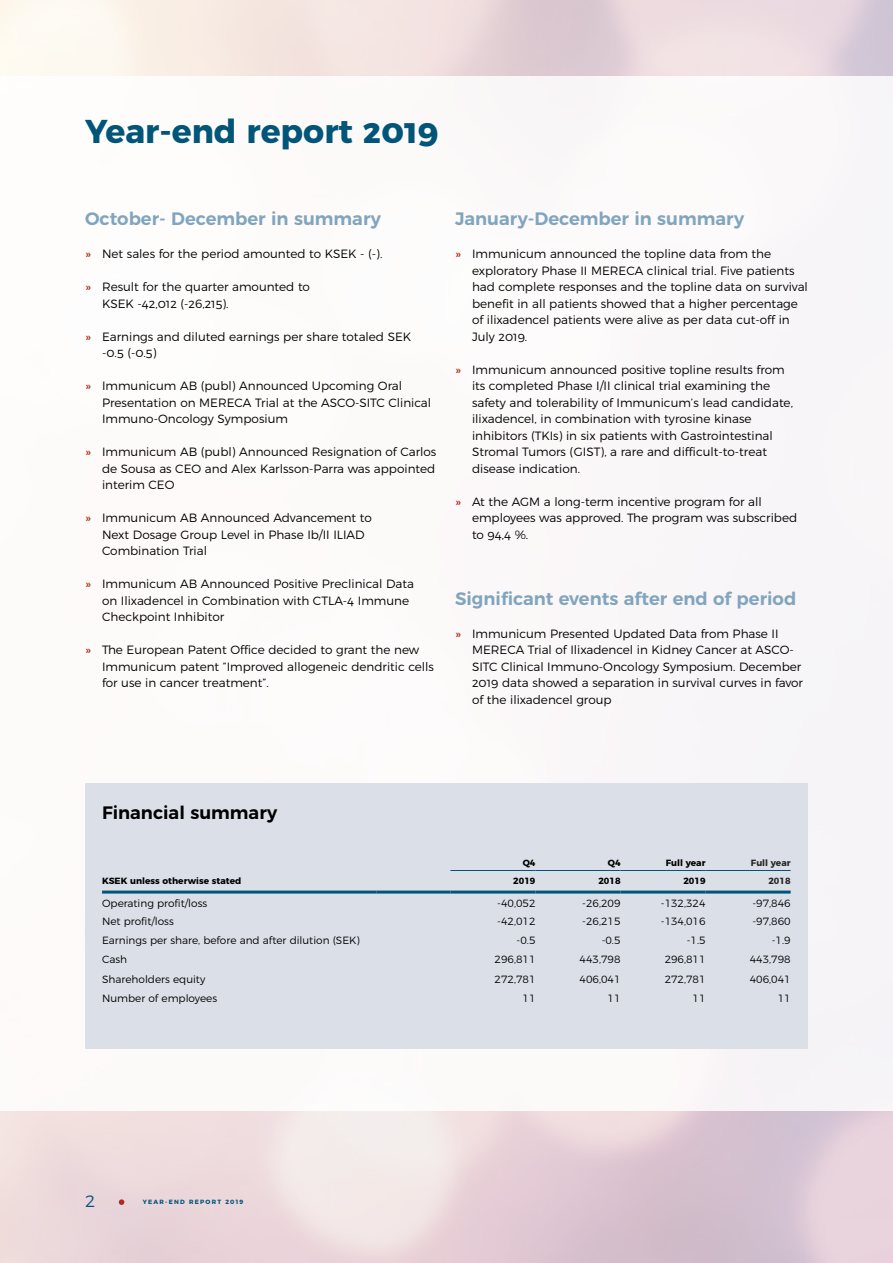
<style>
.page{position:relative;width:893px;height:1263px;background:#fff}
.page>*{position:absolute;margin:0;border:0;box-sizing:border-box;transform-origin:0 0}
.t1{font:700 33px "Montserrat";color:#005579}
.t2{font:600 18px "Montserrat";color:#81a5be}
.t3{font:600 18px "Montserrat";color:#000}
.t4{font:300 16.5px "Montserrat";color:#005579}
.t5{font:300 12px/16.5px "Montserrat";color:#000}
.T_siffror{font:300 10.5px "Montserrat";color:#000}
.T_normal{font:300 10.5px "Montserrat";color:#000}
.T_rubrik{font:700 9px "Montserrat";color:#000}
.T_rubrik-2{font:700 9px "Montserrat";color:#282827}
.t6{font:700 6.15px "Montserrat";letter-spacing:.2em;color:#005579}
.s1{font-weight:400;color:#ab2e17}
</style>
<div class="page">
<div style="left:85px;top:783px;width:723px;height:266px;background:#dbe0e8"></div>
<hr style="left:450px;top:870px;width:85px;height:1px;background:#005579">
<hr style="left:535px;top:870px;width:86px;height:1px;background:#005579">
<hr style="left:621px;top:870px;width:85px;height:1px;background:#005579">
<hr style="left:706px;top:870px;width:85px;height:1px;background:#005579">
<hr style="left:377px;top:890px;width:73px;height:3px;background:#005579">
<hr style="left:102px;top:890px;width:275px;height:3px;background:#005579">
<hr style="left:450px;top:890px;width:85px;height:3px;background:#005579">
<hr style="left:535px;top:890px;width:86px;height:3px;background:#005579">
<hr style="left:621px;top:890px;width:85px;height:3px;background:#005579">
<hr style="left:706px;top:890px;width:85px;height:3px;background:#005579">
<svg style="left:119px;top:1199px;width:5px;height:6px"></svg>
<h1 class="t1" style="left:85px;top:104px;width:355px">Year-end report 2019</h1>
<h2 class="t2" style="left:85px;top:204px;width:298px">October- December in summary</h2>
<p class="t5" style="left:85px;top:244px;width:299px"><span class="s1">»</span> Net sales for the period amounted to KSEK - (-).</p>
<p class="t5" style="left:102px;top:277px;width:209px;text-indent:-17px"><span class="s1">»</span> Result for the quarter amounted to<br>KSEK -42,012 (-26,215).</p>
<p class="t5" style="left:102px;top:327px;width:311px;text-indent:-17px"><span class="s1">»</span> Earnings and diluted earnings per share totaled SEK -0.5 (-0.5)</p>
<p class="t5" style="left:102px;top:376px;width:331px;text-indent:-17px"><span class="s1">»</span> Immunicum AB (publ) Announced Upcoming Oral<br>Presentation on MERECA Trial at the ASCO-SITC Clinical<br>Immuno-Oncology Symposium</p>
<p class="t5" style="left:102px;top:442px;width:336px;text-align:justify;text-indent:-17px"><span class="s1">»</span> Immunicum AB (publ) Announced Resignation of Carlos de Sousa as CEO and Alex Karlsson-Parra was appointed interim CEO</p>
<p class="t5" style="left:102px;top:508px;width:271px;text-indent:-17px"><span class="s1">»</span> Immunicum AB Announced Advancement to<br>Next Dosage Group Level in Phase Ib/II ILIAD<br>Combination Trial</p>
<p class="t5" style="left:102px;top:574px;width:314px;text-indent:-17px"><span class="s1">»</span> Immunicum AB Announced Positive Preclinical Data on Ilixadencel in Combination with CTLA-4 Immune<br>Checkpoint Inhibitor</p>
<p class="t5" style="left:102px;top:640px;width:333px;text-indent:-17px"><span class="s1">»</span> The European Patent Office decided to grant the new<br>Immunicum patent ”Improved allogeneic dendritic cells for use in cancer treatment”.</p>
<h2 class="t2" style="left:455px;top:204px;width:291px">January-December in summary</h2>
<p class="t5" style="left:472px;top:244px;width:337px;text-indent:-17px"><span class="s1">»</span> Immunicum announced the topline data from the exploratory Phase II MERECA clinical trial. Five patients had complete responses and the topline data on survival benefit in all patients showed that a higher percentage of ilixadencel patients were alive as per data cut-off in July 2019.</p>
<p class="t5" style="left:472px;top:360px;width:323px;text-indent:-17px"><span class="s1">»</span> Immunicum announced positive topline results from its completed Phase I/II clinical trial examining the safety and tolerability of Immunicum’s lead candidate, ilixadencel, in combination with tyrosine kinase inhibitors (TKIs) in six patients with Gastrointestinal Stromal Tumors (GIST), a rare and difficult-to-treat disease indication.</p>
<p class="t5" style="left:472px;top:492px;width:327px;text-indent:-17px"><span class="s1">»</span> At the AGM a long-term incentive program for all employees was approved. The program was subscribed to 94,4 %.</p>
<h2 class="t2" style="left:455px;top:584px;width:343px">Significant events after end of period</h2>
<p class="t5" style="left:472px;top:624px;width:332px;text-indent:-17px"><span class="s1">»</span> Immunicum Presented Updated Data from Phase II MERECA Trial of Ilixadencel in Kidney Cancer at ASCO-SITC Clinical Immuno-Oncology Symposium. December 2019 data showed a separation in survival curves in favor of the ilixadencel group</p>
<h2 class="t3" style="left:102px;top:798px;width:177px">Financial summary</h2>
<p class="T_rubrik" style="left:523px;top:856px;width:14px">Q4</p>
<p class="T_rubrik" style="left:608px;top:856px;width:14px">Q4</p>
<p class="T_rubrik" style="left:666px;top:856px;width:41px">Full year</p>
<p class="T_rubrik-2" style="left:751px;top:856px;width:41px">Full year</p>
<p class="T_rubrik" style="left:102px;top:873px;width:141px">KSEK unless otherwise stated</p>
<p class="T_rubrik" style="left:513px;top:873px;width:24px">2019</p>
<p class="T_rubrik" style="left:598px;top:873px;width:24px">2018</p>
<p class="T_rubrik" style="left:683px;top:873px;width:24px">2019</p>
<p class="T_rubrik-2" style="left:768px;top:873px;width:24px">2018</p>
<p class="T_normal" style="left:102px;top:895px;width:107px">Operating profit/loss</p>
<p class="T_siffror" style="left:497px;top:895px;width:40px">-40,052</p>
<p class="T_siffror" style="left:582px;top:895px;width:40px">-26,209</p>
<p class="T_siffror" style="left:661px;top:895px;width:46px">-132,324</p>
<p class="T_siffror" style="left:752px;top:895px;width:40px">-97,846</p>
<p class="T_normal" style="left:102px;top:913px;width:73px">Net profit/loss</p>
<p class="T_siffror" style="left:497px;top:913px;width:40px">-42,012</p>
<p class="T_siffror" style="left:582px;top:913px;width:40px">-26,215</p>
<p class="T_siffror" style="left:661px;top:913px;width:46px">-134,016</p>
<p class="T_siffror" style="left:752px;top:913px;width:40px">-97,860</p>
<p class="T_normal" style="left:102px;top:932px;width:259px">Earnings per share, before and after dilution (SEK)</p>
<p class="T_siffror" style="left:517px;top:932px;width:20px">-0.5</p>
<p class="T_siffror" style="left:602px;top:932px;width:20px">-0.5</p>
<p class="T_siffror" style="left:687px;top:932px;width:20px">-1.5</p>
<p class="T_siffror" style="left:772px;top:932px;width:20px">-1.9</p>
<p class="T_normal" style="left:102px;top:951px;width:27px">Cash</p>
<p class="T_siffror" style="left:495px;top:951px;width:42px">296,811</p>
<p class="T_siffror" style="left:580px;top:951px;width:42px">443,798</p>
<p class="T_siffror" style="left:665px;top:951px;width:42px">296,811</p>
<p class="T_siffror" style="left:750px;top:951px;width:42px">443,798</p>
<p class="T_normal" style="left:102px;top:971px;width:105px">Shareholders equity</p>
<p class="T_siffror" style="left:495px;top:971px;width:42px">272,781</p>
<p class="T_siffror" style="left:580px;top:971px;width:42px">406,041</p>
<p class="T_siffror" style="left:665px;top:971px;width:42px">272,781</p>
<p class="T_siffror" style="left:750px;top:971px;width:42px">406,041</p>
<p class="T_normal" style="left:102px;top:990px;width:117px">Number of employees</p>
<p class="T_siffror" style="left:523px;top:990px;width:14px">11</p>
<p class="T_siffror" style="left:608px;top:990px;width:14px">11</p>
<p class="T_siffror" style="left:693px;top:990px;width:14px">11</p>
<p class="T_siffror" style="left:778px;top:990px;width:14px">11</p>
<h3 class="t4" style="left:85px;top:1188px;width:12px">2</h3>
<p class="t6" style="left:143px;top:1197px;width:102px">YEAR-END REPORT 2019</p>
</div>
